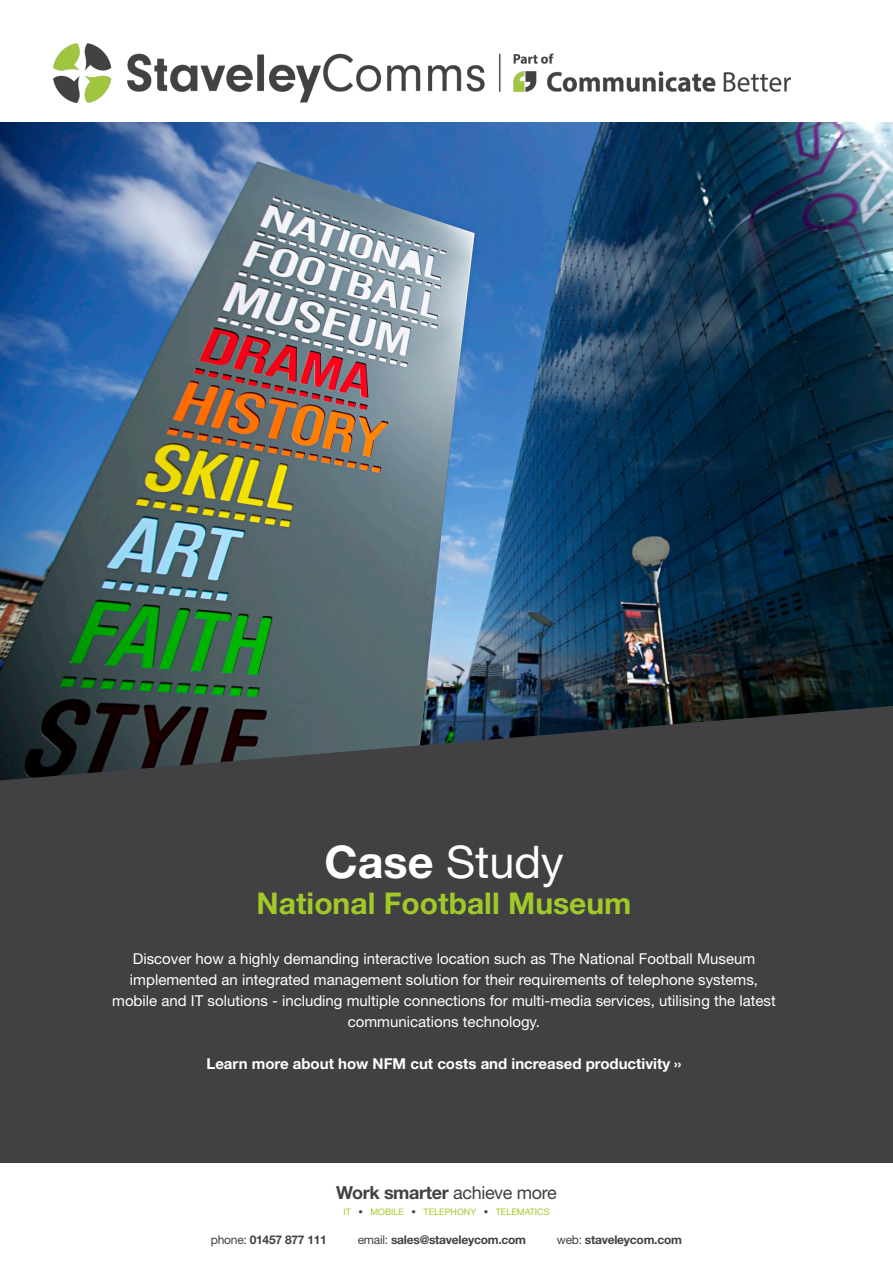
<style>
.page{position:relative;width:893px;height:1263px;background:#fff}
.page>*{position:absolute;margin:0;border:0;box-sizing:border-box;transform-origin:0 0}
.t1{font:45px "Helvetica Neue LT Pro";color:#fff}
.t2{font:700 30px "Helvetica Neue LT Pro";color:#a1ca28}
.t3{font:700 18px "Helvetica Neue LT Pro";letter-spacing:-.02em;color:#414042}
.t4{font:15px/21px "Helvetica Neue LT Pro";color:#fff;text-align:center}
.t5{font:700 15px "Helvetica Neue LT Pro";color:#fff}
.t6{font:700 12px "Helvetica Neue LT Pro";letter-spacing:-.02em;color:#414042}
.t7{font:9px "Helvetica Neue LT Pro";color:#a1ca28}
.s1{font-weight:700}
.s2{font-weight:400}
.s3{color:#414042}
</style>
<div class="page">
<img style="left:0;top:122px;width:893px;height:584px">
<svg style="left:0;top:706px;width:893px;height:457px;background:#3f3f41"></svg>
<img style="left:54px;top:44px;width:737px;height:58px">
<p class="t1" style="left:324px;top:834px;width:241px"><span class="s1">Case</span> Study</p>
<p class="t2" style="left:257px;top:885px;width:376px">National Football Museum</p>
<p class="t4" style="left:112px;top:948px;width:665px">Discover how a highly demanding interactive location such as The National Football Museum implemented an integrated management solution for their requirements of telephone systems, mobile and IT solutions - including multiple connections for multi-media services, utilising the latest communications technology.</p>
<p class="t5" style="left:206px;top:1055px;width:477px">Learn more about how NFM cut costs and increased productivity ››</p>
<p class="t3" style="left:336px;top:1182px;width:222px">Work smarter <span class="s2">achieve more</span></p>
<p class="t7" style="left:343px;top:1207px;width:208px">IT <span class="s3">•</span> MOBILE <span class="s3">•</span> TELEPHONY <span class="s3">•</span> TELEMATICS</p>
<p class="t6" style="left:211px;top:1232px;width:117px"><span class="s2">phone:</span> 01457 877 111</p>
<p class="t6" style="left:358px;top:1232px;width:170px"><span class="s2">email:</span> sales@staveleycom.com</p>
<p class="t6" style="left:557px;top:1232px;width:127px"><span class="s2">web:</span> staveleycom.com</p>
</div>
